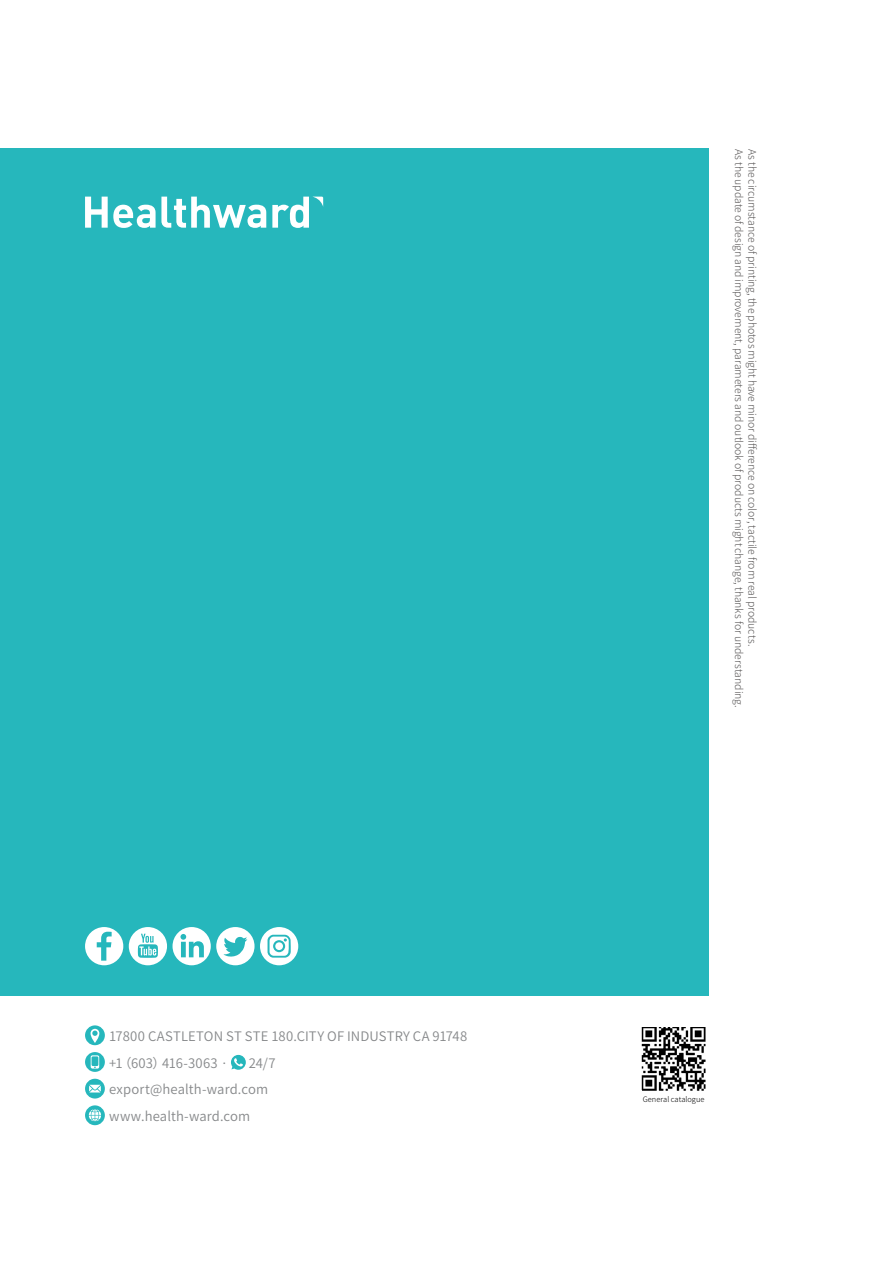
<style>
.page{position:relative;width:893px;height:1263px;background:#fff}
.page>*{position:absolute;margin:0;border:0;box-sizing:border-box;transform-origin:0 0}
.t1{font:600 13.05px/26.7px "Noto Sans CJ Ksc";letter-spacing:.01em;color:#86888a}
.t2{font:300 10.5px "Noto Sans CJ Ksc";letter-spacing:-.005em;color:#595757}
.t3{font:300 7.5px "Noto Sans CJ Ksc";letter-spacing:.005em;color:#000}
</style>
<div class="page">
<svg style="left:641px;top:1027px;width:65px;height:64px"></svg>
<div style="left:0;top:149px;width:708px;height:847px;background:#26b7bc"></div>
<svg style="left:85px;top:197px;width:181px;height:31px"></svg>
<svg style="left:272px;top:197px;width:51px;height:31px"></svg>
<svg style="left:85px;top:1025px;width:20px;height:20px"></svg>
<svg style="left:85px;top:1052px;width:20px;height:20px"></svg>
<svg style="left:231px;top:1055px;width:15px;height:15px"></svg>
<svg style="left:85px;top:1079px;width:20px;height:19px"></svg>
<svg style="left:85px;top:1105px;width:20px;height:20px"></svg>
<svg style="left:85px;top:927px;width:38px;height:38px"></svg>
<svg style="left:173px;top:927px;width:125px;height:38px"></svg>
<svg style="left:129px;top:927px;width:38px;height:38px"></svg>
<p class="t1" style="left:109px;top:1023px;width:360px">17800 CASTLETON ST STE 180.CITY OF INDUSTRY CA 91748 +1（603）416-3063 ·</p>
<p class="t1" style="left:109px;top:1050px;width:168px;text-indent:140px">24/7 export@health-ward.com www.health-ward.com</p>
<p class="t2" style="left:745px;top:149px;width:560px;rotate:90deg">As the update of design and improvement, parameters and outlook of products might change, thanks for understanding.</p>
<p class="t2" style="left:758px;top:149px;width:499px;rotate:90deg">As the circumstance of printing, the photos might have minor difference on color, tactile from real products.</p>
<p class="t3" style="left:643px;top:1095px;width:63px">General catalogue</p>
</div>
